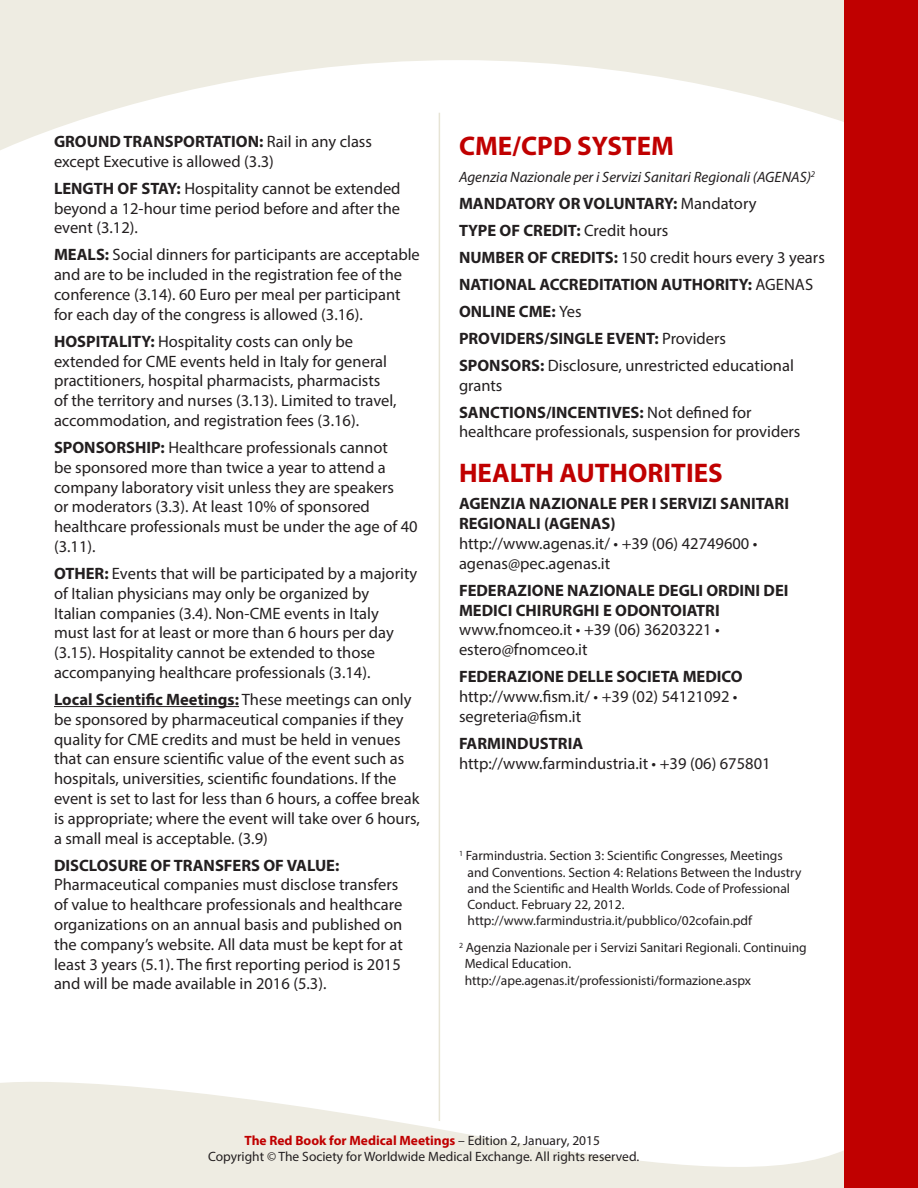
<style>
.page{position:relative;width:918px;height:1188px;background:#fff}
.page>*{position:absolute;margin:0;border:0;box-sizing:border-box;transform-origin:0 0}
.t1{font:700 27px "Myriad Pro";color:#c00000}
.t2{font:16.5px/19.8px "Myriad Pro";color:#231f20}
.t3{font:700 16.5px/19.8px "Myriad Pro";color:#231f20}
.t4{font:italic 15px "Myriad Pro";color:#231f20}
.t5{font:13.5px/16.2px "Myriad Pro";color:#231f20}
.t6{font:700 13.5px "Myriad Pro";color:#c00000}
.s1{font-weight:700}
.s2{font-weight:400}
.s3{font-weight:400;color:#231f20}
</style>
<div class="page">
<svg style="left:0;top:0;width:845px;height:157px;fill:#eeece2"></svg>
<svg style="left:0;top:970px;width:845px;height:218px"></svg>
<div style="left:845px;top:0;width:73px;height:1188px;background:#c00000"></div>
<hr style="left:439px;top:113px;width:1px;height:1008px;background:#e7e4d5">
<hr style="left:54px;top:706px;width:185px;height:1px;background:#231f20">
<p class="t2" style="left:54px;top:131px;width:320px"><span class="s1">GROUND TRANSPORTATION:</span> Rail in any class except Executive is allowed (3.3)</p>
<p class="t2" style="left:54px;top:178px;width:348px;text-align:justify"><span class="s1">LENGTH OF STAY:</span> Hospitality cannot be extended beyond a 12-hour time period before and after the event (3.12).</p>
<p class="t2" style="left:54px;top:245px;width:367px"><span class="s1">MEALS:</span> Social dinners for participants are acceptable and are to be included in the registration fee of the conference (3.14). 60 Euro per meal per participant for each day of the congress is allowed (3.16).</p>
<p class="t2" style="left:54px;top:331px;width:344px"><span class="s1">HOSPITALITY:</span> Hospitality costs can only be extended for CME events held in Italy for general practitioners, hospital pharmacists, pharmacists of the territory and nurses (3.13). Limited to travel, accommodation, and registration fees (3.16).</p>
<p class="t2" style="left:54px;top:437px;width:365px"><span class="s1">SPONSORSHIP:</span> Healthcare professionals cannot<br>be sponsored more than twice a year to attend a company laboratory visit unless they are speakers<br>or moderators (3.3). At least 10% of sponsored healthcare professionals must be under the age of 40 (3.11).</p>
<p class="t2" style="left:54px;top:563px;width:365px"><span class="s1">OTHER:</span> Events that will be participated by a majority of Italian physicians may only be organized by<br>Italian companies (3.4). Non-CME events in Italy must last for at least or more than 6 hours per day (3.15). Hospitality cannot be extended to those accompanying healthcare professionals (3.14).</p>
<p class="t2" style="left:54px;top:689px;width:367px"><span class="s1">Local Scientific Meetings:</span> These meetings can only be sponsored by pharmaceutical companies if they quality for CME credits and must be held in venues that can ensure scientific value of the event such as hospitals, universities, scientific foundations. If the event is set to last for less than 6 hours, a coffee break is appropriate; where the event will take over 6 hours, a small meal is acceptable. (3.9)</p>
<p class="t2" style="left:54px;top:855px;width:350px"><span class="s1">DISCLOSURE OF TRANSFERS OF VALUE:<br></span>Pharmaceutical companies must disclose transfers of value to healthcare professionals and healthcare organizations on an annual basis and published on the company’s website. All data must be kept for at least 3 years (5.1). The first reporting period is 2015 and will be made available in 2016 (5.3).</p>
<p class="t1" style="left:459px;top:128px;width:216px">CME/CPD SYSTEM</p>
<p class="t4" style="left:459px;top:168px;width:358px">Agenzia Nazionale per i Servizi Sanitari Regionali (AGENAS)<sup>2</sup></p>
<p class="t3" style="left:459px;top:193px;width:299px">MANDATORY OR VOLUNTARY: <span class="s2">Mandatory</span></p>
<p class="t3" style="left:459px;top:220px;width:211px">TYPE OF CREDIT: <span class="s2">Credit hours</span></p>
<p class="t2" style="left:459px;top:247px;width:367px"><span class="s1">NUMBER OF CREDITS:</span> 150 credit hours every 3 years</p>
<p class="t3" style="left:459px;top:274px;width:356px">NATIONAL ACCREDITATION AUTHORITY: <span class="s2">AGENAS</span></p>
<p class="t3" style="left:459px;top:301px;width:124px">ONLINE CME: <span class="s2">Yes</span></p>
<p class="t3" style="left:459px;top:328px;width:269px">PROVIDERS/SINGLE EVENT: <span class="s2">Providers</span></p>
<p class="t2" style="left:459px;top:355px;width:336px"><span class="s1">SPONSORS:</span> Disclosure, unrestricted educational grants</p>
<p class="t2" style="left:459px;top:402px;width:343px"><span class="s1">SANCTIONS/INCENTIVES:</span> Not defined for healthcare professionals, suspension for providers</p>
<p class="t1" style="left:459px;top:456px;width:265px">HEALTH AUTHORITIES</p>
<p class="t3" style="left:459px;top:493px;width:332px">AGENZIA NAZIONALE PER I SERVIZI SANITARI<br>REGIONALI (AGENAS)</p>
<p class="t2" style="left:459px;top:533px;width:300px">http://www.agenas.it/ • +39 (06) 42749600 • agenas@pec.agenas.it</p>
<p class="t3" style="left:459px;top:580px;width:331px">FEDERAZIONE NAZIONALE DEGLI ORDINI DEI<br>MEDICI CHIRURGHI E ODONTOIATRI</p>
<p class="t2" style="left:459px;top:620px;width:262px">www.fnomceo.it • +39 (06) 36203221 • estero@fnomceo.it</p>
<p class="t3" style="left:459px;top:666px;width:285px">FEDERAZIONE DELLE SOCIETA MEDICO</p>
<p class="t2" style="left:459px;top:686px;width:280px">http://www.fism.it/ • +39 (02) 54121092 • segreteria@fism.it</p>
<p class="t3" style="left:459px;top:733px;width:126px">FARMINDUSTRIA</p>
<p class="t2" style="left:459px;top:753px;width:313px">http://www.farmindustria.it • +39 (06) 675801</p>
<p class="t5" style="left:468px;top:848px;width:335px;text-indent:-9px"><sup>1</sup> Farmindustria. Section 3: Scientific Congresses, Meetings and Conventions. Section 4: Relations Between the Industry and the Scientific and Health Worlds. Code of Professional Conduct. February 22, 2012. http://www.farmindustria.it/pubblico/02cofain.pdf</p>
<p class="t5" style="left:465px;top:939px;width:344px;text-indent:-6px"><sup>2</sup> Agenzia Nazionale per i Servizi Sanitari Regionali. Continuing<br>Medical Education. http://ape.agenas.it/professionisti/formazione.aspx</p>
<p class="t6" style="left:245px;top:1132px;width:357px">The Red Book for Medical Meetings <span class="s3">– Edition 2, January, 2015</span></p>
<p class="t5" style="left:208px;top:1148px;width:433px">Copyright © The Society for Worldwide Medical Exchange. All rights reserved.</p>
</div>
